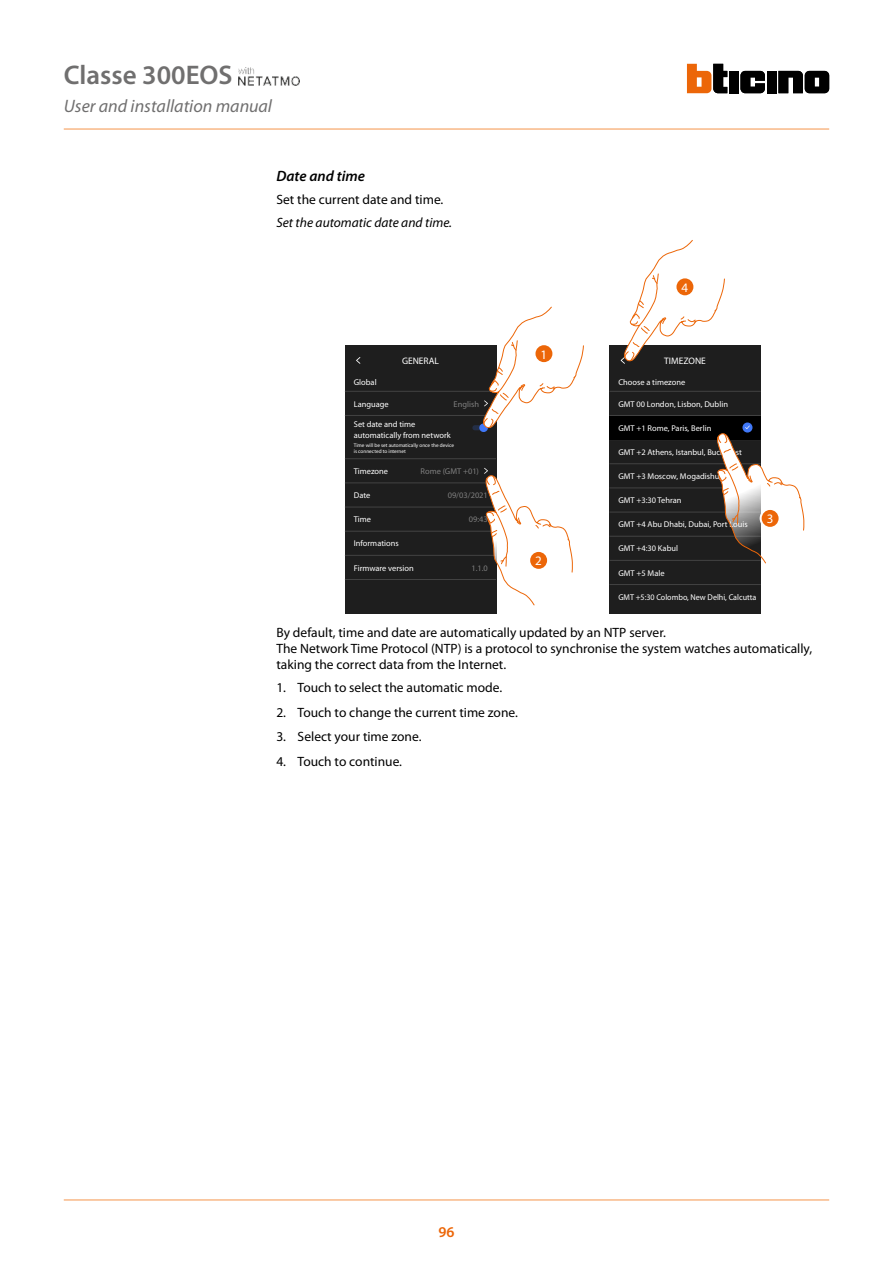
<style>
.page{position:relative;width:893px;height:1263px;background:#fff}
.page>*{position:absolute;margin:0;border:0;box-sizing:border-box;transform-origin:0 0}
.t1{font:600 27px "Myriad Pro";color:#706f6f}
.t2{font:italic 18px "Myriad Pro";color:#706f6f}
.t3{font:italic 600 15px "Myriad Pro";color:#000}
.t4{font:600 15px "Myriad Pro";color:#ec6608}
.t5{font:13.5px/16.2px "Myriad Pro";color:#000}
.t6{font:italic 13.5px "Myriad Pro";color:#000}
.t7{font:13.05px "Myriad Pro";color:#fff}
.t8{font:9.45px "Myriad Pro";color:#fff}
.t9{font:8.4px/10.1px "Myriad Pro";color:#fff}
.t10{font:8.4px "Myriad Pro";color:#7f7f7f}
.t11{font:8.4px "Myriad Pro";color:#fff;scale:.96 1}
.t12{font:5.25px/6.3px "Myriad Pro";color:#fff}
</style>
<div class="page">
<img style="left:238px;top:67px;width:61px;height:18px">
<hr style="left:64px;top:128px;width:765px;height:2px;background:#f8b887">
<hr style="left:64px;top:1199px;width:765px;height:2px;background:#f8b887">
<svg style="left:740px;top:71px;width:25px;height:22px"></svg>
<div style="left:767px;top:71px;width:10px;height:22px;background:#000"></div>
<div style="left:729px;top:71px;width:10px;height:22px;background:#000"></div>
<svg style="left:687px;top:64px;width:40px;height:29px"></svg>
<svg style="left:778px;top:71px;width:51px;height:22px"></svg>
<div style="left:345px;top:345px;width:151px;height:269px;background:#1e1e1e"></div>
<svg style="left:356px;top:357px;width:4px;height:7px"></svg>
<hr style="left:345px;top:458px;width:151px;height:1px;background:#434343">
<hr style="left:345px;top:483px;width:151px;height:1px;background:#434343">
<hr style="left:345px;top:507px;width:151px;height:1px;background:#434343">
<hr style="left:345px;top:391px;width:151px;height:1px;background:#434343">
<hr style="left:345px;top:415px;width:151px;height:1px;background:#434343">
<div style="left:472px;top:425px;width:16px;height:5px;background:#242f48;border-radius:3px"></div>
<svg style="left:479px;top:423px;width:9px;height:9px"></svg>
<hr style="left:345px;top:531px;width:151px;height:1px;background:#434343">
<hr style="left:345px;top:555px;width:151px;height:1px;background:#434343">
<hr style="left:345px;top:579px;width:151px;height:1px;background:#434343">
<div style="left:609px;top:345px;width:152px;height:269px;background:#1e1e1e"></div>
<hr style="left:609px;top:415px;width:152px;height:1px;background:#434343">
<hr style="left:609px;top:439px;width:152px;height:1px;background:#434343">
<hr style="left:609px;top:391px;width:152px;height:1px;background:#434343">
<hr style="left:609px;top:463px;width:152px;height:1px;background:#434343">
<hr style="left:609px;top:488px;width:152px;height:1px;background:#434343">
<hr style="left:609px;top:512px;width:152px;height:1px;background:#434343">
<hr style="left:609px;top:536px;width:152px;height:1px;background:#434343">
<hr style="left:609px;top:560px;width:152px;height:1px;background:#434343">
<hr style="left:609px;top:584px;width:152px;height:1px;background:#434343">
<div style="left:609px;top:416px;width:152px;height:23px;background:#000"></div>
<div style="left:742px;top:422px;width:10px;height:11px;background:#4078f8;border-radius:50%"></div>
<svg style="left:483px;top:306px;width:101px;height:124px"></svg>
<svg style="left:533px;top:343px;width:21px;height:21px"></svg>
<div style="left:535px;top:345px;width:17px;height:17px;background:#ec6608;border-radius:50%"></div>
<svg style="left:484px;top:468px;width:89px;height:138px"></svg>
<svg style="left:528px;top:550px;width:21px;height:21px"></svg>
<div style="left:530px;top:552px;width:17px;height:17px;background:#ec6608;border-radius:50%"></div>
<svg style="left:621px;top:240px;width:104px;height:124px"></svg>
<svg style="left:674px;top:276px;width:21px;height:21px"></svg>
<div style="left:676px;top:278px;width:17px;height:17px;background:#ec6608;border-radius:50%"></div>
<svg style="left:717px;top:425px;width:87px;height:139px"></svg>
<svg style="left:760px;top:508px;width:21px;height:21px"></svg>
<div style="left:762px;top:510px;width:17px;height:17px;background:#ec6608;border-radius:50%"></div>
<h1 class="t1" style="left:64px;top:58px;width:170px">Classe 300EOS</h1>
<h2 class="t2" style="left:64px;top:95px;width:210px">User and installation manual</h2>
<p class="t3" style="left:276px;top:167px;width:90px">Date and time</p>
<p class="t5" style="left:276px;top:191px;width:169px">Set the current date and time.</p>
<p class="t6" style="left:276px;top:214px;width:177px">Set the automatic date and time.</p>
<p class="t9" style="left:354px;top:377px;width:24px">Global</p>
<p class="t8" style="left:402px;top:355px;width:38px">GENERAL</p>
<p class="t9" style="left:354px;top:399px;width:36px">Language</p>
<p class="t10" style="left:454px;top:398px;width:27px">English</p>
<p class="t9" style="left:354px;top:419px;width:98px">Set date and time automatically from network</p>
<p class="t12" style="left:354px;top:442px;width:102px">Time will be set automatically once the device is connected to internet</p>
<p class="t9" style="left:354px;top:466px;width:36px">Timezone</p>
<p class="t10" style="left:420px;top:466px;width:60px">Rome (GMT +01)</p>
<p class="t10" style="left:448px;top:490px;width:42px">09/03/2021</p>
<p class="t10" style="left:469px;top:514px;width:20px">09:43</p>
<p class="t9" style="left:354px;top:490px;width:18px">Date</p>
<p class="t9" style="left:354px;top:514px;width:19px">Time</p>
<p class="t9" style="left:354px;top:538px;width:46px">Informations</p>
<p class="t9" style="left:354px;top:563px;width:61px">Firmware version</p>
<p class="t10" style="left:471px;top:563px;width:18px">1.1.0</p>
<p class="t7" style="left:541px;top:346px;width:8px">1</p>
<p class="t7" style="left:535px;top:553px;width:8px">2</p>
<p class="t7" style="left:682px;top:279px;width:8px">4</p>
<p class="t8" style="left:664px;top:355px;width:43px">TIMEZONE</p>
<p class="t9" style="left:618px;top:377px;width:68px">Choose a timezone</p>
<p class="t9" style="left:618px;top:399px;width:111px">GMT 00 London, Lisbon, Dublin</p>
<p class="t9" style="left:618px;top:423px;width:94px">GMT +1 Rome, Paris, Berlin</p>
<p class="t9" style="left:618px;top:447px;width:125px">GMT +2 Athens, Istanbul, Bucharest</p>
<p class="t9" style="left:618px;top:471px;width:125px">GMT +3 Moscow, Mogadishu, Doha</p>
<p class="t9" style="left:618px;top:495px;width:65px">GMT +3:30 Tehran</p>
<p class="t9" style="left:618px;top:519px;width:131px">GMT +4 Abu Dhabi, Dubai, Port Louis</p>
<p class="t9" style="left:618px;top:543px;width:61px">GMT +4:30 Kabul</p>
<p class="t9" style="left:618px;top:568px;width:48px">GMT +5 Male</p>
<p class="t11" style="left:618px;top:592px;width:145px">GMT +5:30 Colombo, New Delhi, Calcutta</p>
<p class="t7" style="left:767px;top:511px;width:8px">3</p>
<p class="t5" style="left:276px;top:624px;width:537px">By default, time and date are automatically updated by an NTP server.<br>The Network Time Protocol (NTP) is a protocol to synchronise the system watches automatically, taking the correct data from the Internet.</p>
<p class="t5" style="left:276px;top:679px;width:227px">1. Touch to select the automatic mode.</p>
<p class="t5" style="left:276px;top:704px;width:243px">2. Touch to change the current time zone.</p>
<p class="t5" style="left:276px;top:728px;width:147px">3. Select your time zone.</p>
<p class="t5" style="left:276px;top:753px;width:127px">4. Touch to continue.</p>
<p class="t4" style="left:438px;top:1222px;width:18px">96</p>
</div>
